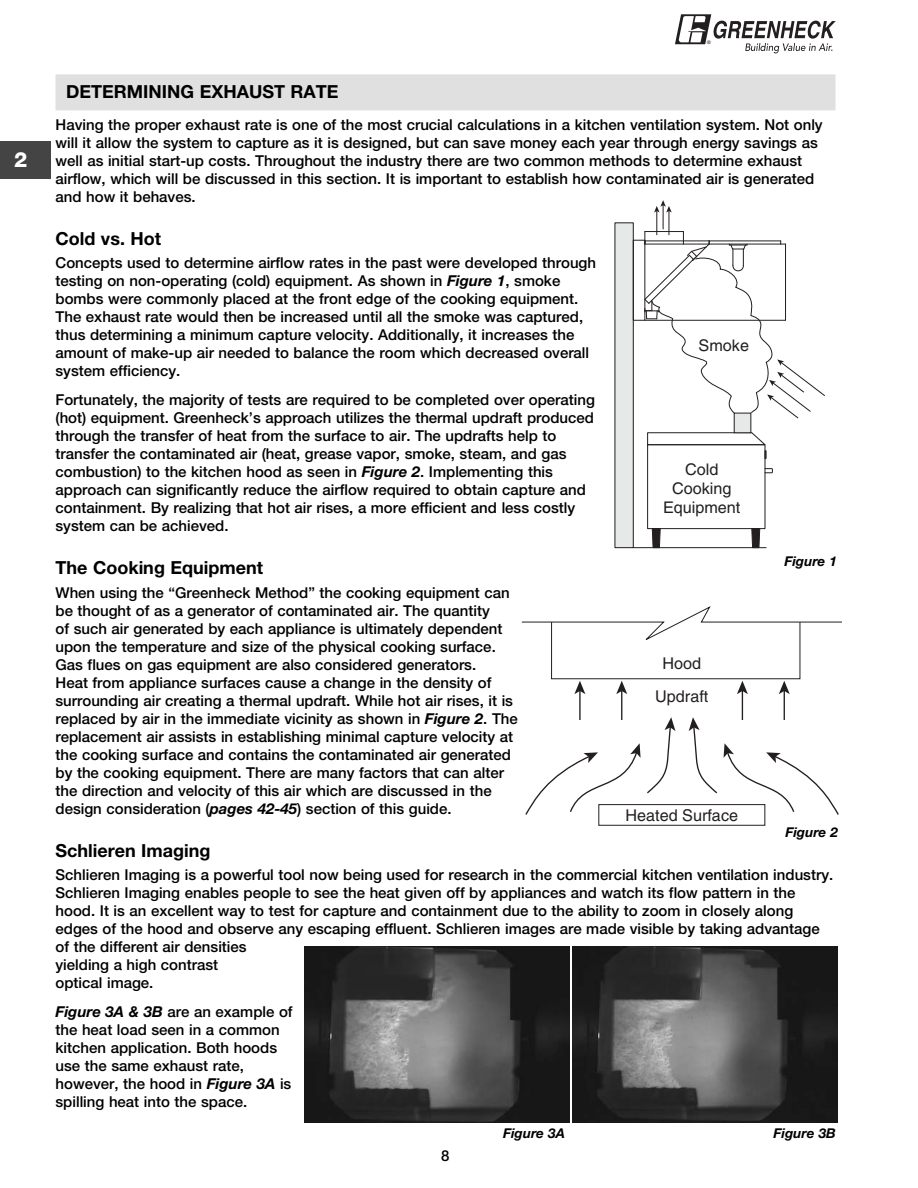
<style>
.page{position:relative;width:918px;height:1188px;background:#fff}
.page>*{position:absolute;margin:0;border:0;box-sizing:border-box;transform-origin:0 0}
.t1{font:800 21px "Helvetica Neue LT Std";color:#fff}
.t2{font:700 18px "Helvetica Neue LT Std";color:#000}
.t3{font:16.2px/33.8px "Helvetica";color:#231f20;text-align:center}
.t4{font:16.05px/19.2px "Helvetica";color:#231f20;text-align:center}
.t5{font:500 15px/18px "Helvetica Neue LT Std";color:#000}
.t6{font:italic 700 13.5px "Helvetica Neue LT Std";color:#000}
.t7{font:4.8px "Helvetica";color:#231f20}
.s1{font-weight:700;font-style:italic}
</style>
<div class="page">
<svg style="left:675px;top:14px;width:161px;height:39px"></svg>
<div style="left:56px;top:74px;width:779px;height:36px;background:#e0e0e0"></div>
<div style="left:615px;top:223px;width:18px;height:325px;background:#e7e8e8"></div>
<div style="left:615px;top:222px;width:19px;height:326px;border:1px solid #231f20"></div>
<div style="left:647px;top:444px;width:118px;height:85px;border:1px solid #231f20"></div>
<svg style="left:751px;top:528px;width:9px;height:19px"></svg>
<svg style="left:652px;top:528px;width:9px;height:19px"></svg>
<svg style="left:764px;top:468px;width:9px;height:5px"></svg>
<svg style="left:647px;top:432px;width:120px;height:27px"></svg>
<hr style="left:633px;top:547px;width:133px;height:1px;background:#231f20">
<div style="left:633px;top:240px;width:12px;height:81px;border:1px solid #231f20"></div>
<div style="left:734px;top:413px;width:17px;height:20px;background:#e7e8e8"></div>
<div style="left:734px;top:413px;width:17px;height:20px;border:1px solid #231f20"></div>
<svg style="left:644px;top:200px;width:181px;height:219px"></svg>
<svg style="left:521px;top:606px;width:321px;height:36px"></svg>
<div style="left:551px;top:622px;width:249px;height:57px;border:1px solid #231f20"></div>
<div style="left:598px;top:804px;width:167px;height:22px;border:1px solid #231f20"></div>
<svg style="left:525px;top:717px;width:150px;height:99px"></svg>
<hr style="left:579px;top:690px;width:2px;height:30px;background:#231f20">
<svg style="left:574px;top:681px;width:11px;height:13px"></svg>
<hr style="left:621px;top:690px;width:1px;height:30px;background:#231f20">
<svg style="left:616px;top:681px;width:11px;height:13px"></svg>
<svg style="left:689px;top:717px;width:150px;height:99px"></svg>
<hr style="left:784px;top:690px;width:1px;height:30px;background:#231f20">
<svg style="left:779px;top:681px;width:11px;height:13px"></svg>
<hr style="left:742px;top:690px;width:1px;height:30px;background:#231f20">
<svg style="left:737px;top:681px;width:11px;height:13px"></svg>
<img style="left:305px;top:947px;width:264px;height:176px">
<img style="left:572px;top:946px;width:266px;height:177px">
<div style="left:0;top:141px;width:50px;height:38px;background:#444"></div>
<h1 class="t1" style="left:14px;top:152px;width:15px">2</h1>
<p class="t7" style="left:707px;top:41px;width:5px">®</p>
<p class="t2" style="left:66px;top:86px;width:274px">DETERMINING EXHAUST RATE</p>
<p class="t5" style="left:56px;top:117px;width:769px">Having the proper exhaust rate is one of the most crucial calculations in a kitchen ventilation system. Not only will it allow the system to capture as it is designed, but can save money each year through energy savings as well as initial start-up costs. Throughout the industry there are two common methods to determine exhaust airflow, which will be discussed in this section. It is important to establish how contaminated air is generated and how it behaves.</p>
<p class="t2" style="left:56px;top:232px;width:107px">Cold vs. Hot</p>
<p class="t5" style="left:56px;top:256px;width:542px">Concepts used to determine airflow rates in the past were developed through testing on non-operating (cold) equipment. As shown in <span class="s1">Figure 1</span>, smoke bombs were commonly placed at the front edge of the cooking equipment.<br>The exhaust rate would then be increased until all the smoke was captured, thus determining a minimum capture velocity. Additionally, it increases the amount of make-up air needed to balance the room which decreased overall system efficiency.</p>
<p class="t5" style="left:56px;top:392px;width:541px">Fortunately, the majority of tests are required to be completed over operating (hot) equipment. Greenheck’s approach utilizes the thermal updraft produced through the transfer of heat from the surface to air. The updrafts help to transfer the contaminated air (heat, grease vapor, smoke, steam, and gas combustion) to the kitchen hood as seen in <span class="s1">Figure 2</span>. Implementing this approach can significantly reduce the airflow required to obtain capture and containment. By realizing that hot air rises, a more efficient and less costly system can be achieved.</p>
<p class="t2" style="left:56px;top:561px;width:209px">The Cooking Equipment</p>
<p class="t5" style="left:56px;top:585px;width:464px">When using the “Greenheck Method” the cooking equipment can be thought of as a generator of contaminated air. The quantity<br>of such air generated by each appliance is ultimately dependent upon the temperature and size of the physical cooking surface.<br>Gas flues on gas equipment are also considered generators.<br>Heat from appliance surfaces cause a change in the density of surrounding air creating a thermal updraft. While hot air rises, it is replaced by air in the immediate vicinity as shown in <span class="s1">Figure 2</span>. The replacement air assists in establishing minimal capture velocity at the cooking surface and contains the contaminated air generated by the cooking equipment. There are many factors that can alter the direction and velocity of this air which are discussed in the design consideration (<span class="s1">pages 42-45</span>) section of this guide.</p>
<p class="t2" style="left:56px;top:844px;width:157px">Schlieren Imaging</p>
<p class="t5" style="left:56px;top:868px;width:779px">Schlieren Imaging is a powerful tool now being used for research in the commercial kitchen ventilation industry.<br>Schlieren Imaging enables people to see the heat given off by appliances and watch its flow pattern in the hood. It is an excellent way to test for capture and containment due to the ability to zoom in closely along edges of the hood and observe any escaping effluent. Schlieren images are made visible by taking advantage of the different air densities<br>yielding a high contrast<br>optical image.</p>
<p class="t5" style="left:56px;top:1004px;width:239px"><span class="s1">Figure 3A &amp; 3B</span> are an example of the heat load seen in a common kitchen application. Both hoods use the same exhaust rate, however, the hood in <span class="s1">Figure 3A</span> is spilling heat into the space.</p>
<p class="t4" style="left:699px;top:337px;width:52px">Smoke</p>
<p class="t4" style="left:663px;top:461px;width:79px">Cold<br>Cooking<br>Equipment</p>
<p class="t6" style="left:784px;top:556px;width:54px">Figure 1</p>
<p class="t3" style="left:655px;top:648px;width:55px">Hood<br>Updraft</p>
<p class="t3" style="left:626px;top:800px;width:114px">Heated Surface</p>
<p class="t6" style="left:785px;top:828px;width:54px">Figure 2</p>
<p class="t5" style="left:441px;top:1149px;width:10px">8</p>
<p class="t6" style="left:503px;top:1128px;width:63px">Figure 3A</p>
<p class="t6" style="left:774px;top:1128px;width:64px">Figure 3B</p>
</div>
